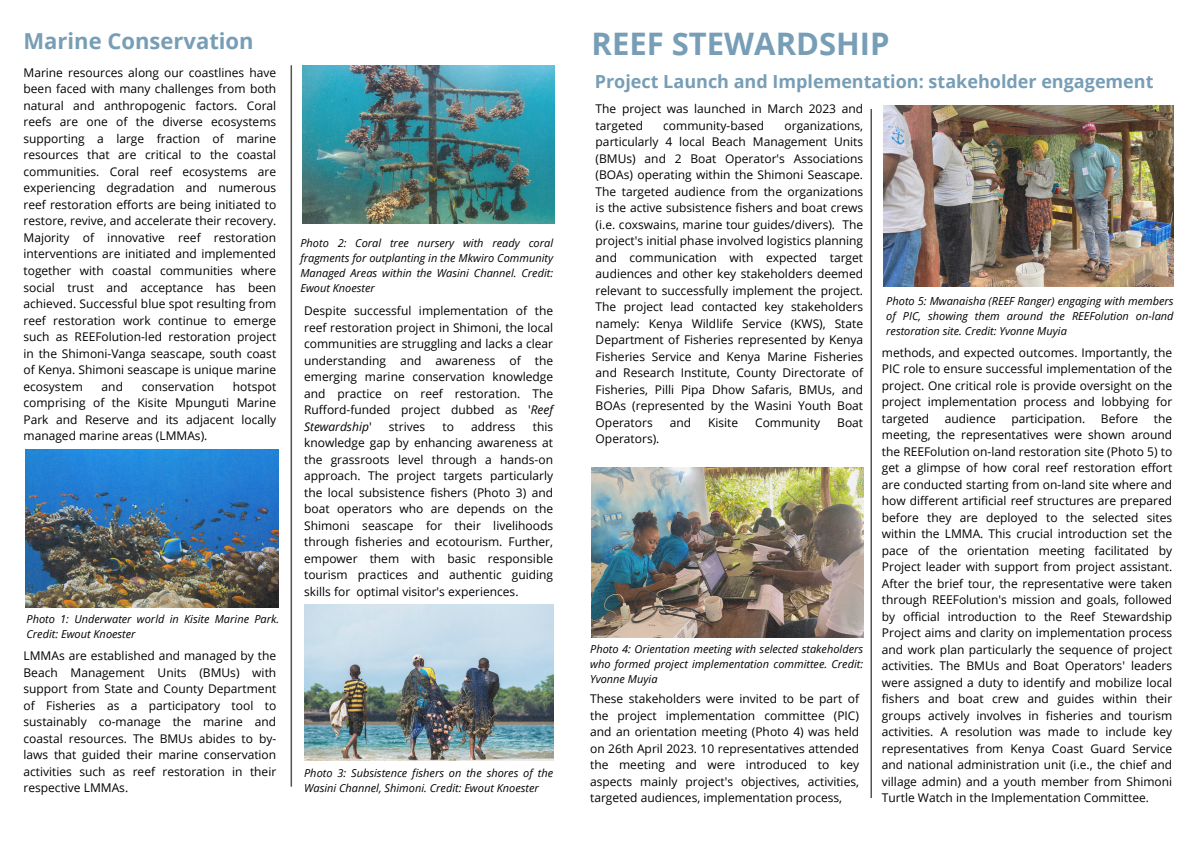
<style>
.page{position:relative;width:1191px;height:843px;background:#fff}
.page>*{position:absolute;margin:0;border:0;box-sizing:border-box;transform-origin:0 0}
.t1{font:700 31px "Open Sans";color:#779eb6}
.t2{font:700 22px "Open Sans";color:#779eb6}
.t3{font:700 18px "Open Sans";color:#779eb6}
.t4{font:12px/16.5px "Open Sans";color:#000;text-align:justify}
.t5{font:italic 11px/15px "Open Sans";color:#000;text-align:justify}
.s1{font-style:italic}
</style>
<div class="page">
<img style="left:883px;top:105px;width:290px;height:181px">
<img style="left:591px;top:467px;width:272px;height:170px">
<hr style="left:870px;top:109px;width:1px;height:688px;background:#545454">
<hr style="left:290px;top:65px;width:2px;height:721px;background:#545454">
<img style="left:26px;top:449px;width:252px;height:158px">
<img style="left:304px;top:604px;width:249px;height:156px">
<img style="left:302px;top:65px;width:253px;height:158px">
<p class="t2" style="left:24px;top:26px;width:232px">Marine Conservation</p>
<p class="t4" style="left:24px;top:64px;width:254px">Marine resources along our coastlines have been faced with many challenges from both natural and anthropogenic factors. Coral reefs are one of the diverse ecosystems supporting a large fraction of marine resources that are critical to the coastal communities. Coral reef ecosystems are experiencing degradation and numerous reef restoration efforts are being initiated to restore, revive, and accelerate their recovery.<br>Majority of innovative reef restoration interventions are initiated and implemented together with coastal communities where social trust and acceptance has been achieved. Successful blue spot resulting from reef restoration work continue to emerge such as REEFolution-led restoration project in the Shimoni-Vanga seascape, south coast of Kenya. Shimoni seascape is unique marine ecosystem</p>
<p class="t4" style="left:24px;top:377px;width:254px;text-indent:209px">hotspot comprising of the Kisite Mpunguti Marine Park and Reserve and its adjacent locally managed marine areas (LMMAs).</p>
<p class="t4" style="left:102px;top:377px;width:23px">and</p>
<p class="t4" style="left:142px;top:377px;width:74px">conservation</p>
<p class="t5" style="left:27px;top:610px;width:254px">Photo 1: Underwater world in Kisite Marine Park.<br>Credit: Ewout Knoester</p>
<p class="t4" style="left:24px;top:647px;width:254px">LMMAs are established and managed by the Beach Management Units (BMUs) with support from State and County Department of Fisheries as a participatory tool to sustainably co-manage the marine and coastal resources. The BMUs abides to by&shy;laws that guided their marine conservation activities such as reef restoration in their respective LMMAs.</p>
<p class="t5" style="left:300px;top:235px;width:254px">Photo 2: Coral tree nursery with ready coral fragments for outplanting in the Mkwiro Community Managed Areas within the Wasini Channel. Credit:<br>Ewout Knoester</p>
<p class="t4" style="left:304px;top:302px;width:250px">Despite successful implementation of the reef restoration project in Shimoni, the local communities are struggling and lacks a clear understanding and awareness of the emerging marine conservation knowledge and practice on reef restoration. The Rufford-funded project dubbed as '<span class="s1">Reef Stewardship</span>'</p>
<p class="t4" style="left:304px;top:418px;width:250px;text-indent:229px">this knowledge gap by enhancing awareness at the grassroots level through a hands-on approach. The project targets particularly the local subsistence fishers (Photo 3) and boat operators who are depends on the Shimoni seascape for their livelihoods through fisheries and ecotourism. Further, empower them with basic responsible tourism practices and authentic guiding skills for optimal visitor's experiences.</p>
<p class="t4" style="left:389px;top:418px;width:38px">strives</p>
<p class="t4" style="left:442px;top:418px;width:13px">to</p>
<p class="t4" style="left:471px;top:418px;width:46px">address</p>
<p class="t5" style="left:304px;top:764px;width:250px">Photo 3: Subsistence fishers on the shores of the<br>Wasini Channel, Shimoni. Credit: Ewout Knoester</p>
<p class="t1" style="left:591px;top:22px;width:299px">REEF STEWARDSHIP</p>
<p class="t3" style="left:594px;top:69px;width:560px">Project Launch and Implementation: stakeholder engagement</p>
<p class="t4" style="left:595px;top:100px;width:269px">The project was launched in March 2023 and targeted</p>
<p class="t4" style="left:663px;top:117px;width:102px">community-based</p>
<p class="t4" style="left:595px;top:117px;width:269px;text-indent:189px">organizations, particularly 4 local Beach Management Units (BMUs) and 2 Boat Operator's Associations (BOAs) operating within the Shimoni Seascape.<br>The targeted audience from the organizations is the active subsistence fishers and boat crews (i.e. coxswains, marine tour guides/divers). The project's initial phase involved logistics planning and communication with expected target audiences and other key stakeholders deemed relevant to successfully implement the project.<br>The project lead contacted key stakeholders namely: Kenya Wildlife Service (KWS), State Department of Fisheries represented by Kenya Fisheries Service and Kenya Marine Fisheries and Research Institute, County Directorate of Fisheries, Pilli Pipa Dhow Safaris, BMUs, and BOAs (represented by the Wasini Youth Boat Operators</p>
<p class="t4" style="left:669px;top:414px;width:23px">and</p>
<p class="t4" style="left:708px;top:414px;width:32px">Kisite</p>
<p class="t4" style="left:755px;top:414px;width:67px">Community</p>
<p class="t4" style="left:837px;top:414px;width:27px">Boat</p>
<p class="t4" style="left:595px;top:430px;width:65px">Operators).</p>
<p class="t5" style="left:590px;top:641px;width:274px">Photo 4: Orientation meeting with selected stakeholders who formed project implementation committee. Credit:<br>Yvonne Muyia</p>
<p class="t4" style="left:590px;top:690px;width:270px">These stakeholders were invited to be part of the project implementation committee (PIC) and an orientation meeting (Photo 4) was held on 26th April 2023. 10 representatives attended the meeting and were introduced to key aspects mainly project's objectives, activities, targeted audiences, implementation process,</p>
<p class="t5" style="left:886px;top:293px;width:289px">Photo 5: Mwanaisha (REEF Ranger) engaging with members of PIC, showing them around the REEFolution on-land restoration site. Credit: Yvonne Muyia</p>
<p class="t4" style="left:881px;top:343px;width:292px">methods, and expected outcomes. Importantly, the PIC role to ensure successful implementation of the project. One critical role is provide oversight on the project implementation process and lobbying for targeted</p>
<p class="t4" style="left:944px;top:409px;width:52px">audience</p>
<p class="t4" style="left:1011px;top:409px;width:75px">participation.</p>
<p class="t4" style="left:1100px;top:409px;width:39px">Before</p>
<p class="t4" style="left:881px;top:409px;width:292px;text-indent:272px">the meeting, the representatives were shown around the REEFolution on-land restoration site (Photo 5) to get a glimpse of how coral reef restoration effort are conducted starting from on-land site where and how different artificial reef structures are prepared before they are deployed to the selected sites within the LMMA. This crucial introduction set the pace of the orientation meeting facilitated by Project leader with support from project assistant.<br>After the brief tour, the representative were taken through REEFolution's mission and goals, followed by official introduction to the Reef Stewardship Project aims and clarity on implementation process and work plan particularly the sequence of project activities. The BMUs and Boat Operators' leaders were assigned a duty to identify and mobilize local fishers and boat crew and guides within their groups actively involves in fisheries and tourism activities. A resolution was made to include key representatives from Kenya Coast Guard Service and national administration unit (i.e., the chief and village admin) and a youth member from Shimoni Turtle Watch in the Implementation Committee.</p>
</div>
